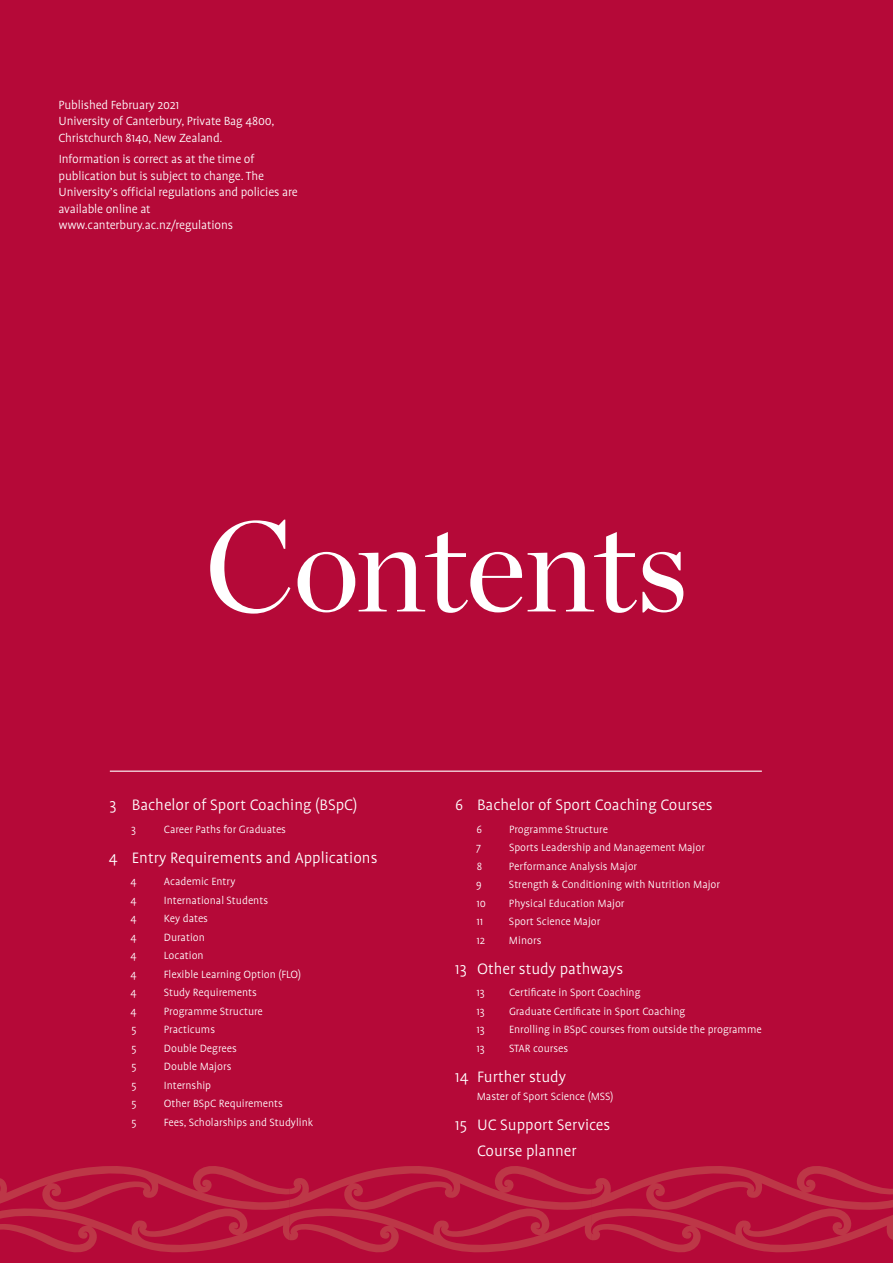
<style>
.page{position:relative;width:893px;height:1263px;background:#b50938}
.page>*{position:absolute;margin:0;border:0;box-sizing:border-box;transform-origin:0 0}
.t1{font:127.5px "Chronicle Display";letter-spacing:-.01em;color:#fff}
.t2{font:300 17.25px/25.8px "Profile Pro";color:#fff}
.t3{font:300 13.5px/16.5px "Profile Pro";letter-spacing:-.01em;color:#fff}
.t4{font:300 12px "Profile Pro";color:#fff}
</style>
<div class="page">
<svg style="left:0;top:1166px;width:893px;height:87px"></svg>
<hr style="left:110px;top:771px;width:652px;height:1px;background:#fff">
<p class="t3" style="left:58px;top:97px;width:218px">Published February 2021<br>University of Canterbury, Private Bag 4800,<br>Christchurch 8140, New Zealand.</p>
<p class="t3" style="left:58px;top:151px;width:241px">Information is correct as at the time of publication but is subject to change. The University’s official regulations and policies are available online at www.canterbury.ac.nz/regulations</p>
<h1 class="t1" style="left:204px;top:469px;width:486px">Contents</h1>
<h2 class="t2" style="left:110px;top:792px;width:249px">3 Bachelor of Sport Coaching (BSpC)</h2>
<p class="t4" style="left:131px;top:822px;width:6px">3</p>
<p class="t4" style="left:164px;top:822px;width:124px">Career Paths for Graduates</p>
<h2 class="t2" style="left:109px;top:845px;width:270px">4 Entry Requirements and Applications</h2>
<p class="t4" style="left:130px;top:875px;width:8px">4</p>
<p class="t4" style="left:164px;top:875px;width:73px">Academic Entry</p>
<p class="t4" style="left:130px;top:894px;width:8px">4</p>
<p class="t4" style="left:164px;top:894px;width:106px">International Students</p>
<p class="t4" style="left:130px;top:912px;width:8px">4</p>
<p class="t4" style="left:164px;top:912px;width:46px">Key dates</p>
<p class="t4" style="left:130px;top:931px;width:8px">4</p>
<p class="t4" style="left:164px;top:931px;width:43px">Duration</p>
<p class="t4" style="left:130px;top:949px;width:8px">4</p>
<p class="t4" style="left:164px;top:949px;width:41px">Location</p>
<p class="t4" style="left:130px;top:968px;width:8px">4</p>
<p class="t4" style="left:164px;top:968px;width:139px">Flexible Learning Option (FLO)</p>
<p class="t4" style="left:130px;top:986px;width:8px">4</p>
<p class="t4" style="left:164px;top:986px;width:95px">Study Requirements</p>
<p class="t4" style="left:130px;top:1005px;width:8px">4</p>
<p class="t4" style="left:164px;top:1005px;width:101px">Programme Structure</p>
<p class="t4" style="left:131px;top:1023px;width:7px">5</p>
<p class="t4" style="left:164px;top:1023px;width:53px">Practicums</p>
<p class="t4" style="left:131px;top:1042px;width:7px">5</p>
<p class="t4" style="left:164px;top:1042px;width:74px">Double Degrees</p>
<p class="t4" style="left:131px;top:1060px;width:7px">5</p>
<p class="t4" style="left:164px;top:1060px;width:69px">Double Majors</p>
<p class="t4" style="left:131px;top:1079px;width:7px">5</p>
<p class="t4" style="left:164px;top:1079px;width:49px">Internship</p>
<p class="t4" style="left:131px;top:1097px;width:7px">5</p>
<p class="t4" style="left:164px;top:1097px;width:121px">Other BSpC Requirements</p>
<p class="t4" style="left:131px;top:1116px;width:7px">5</p>
<p class="t4" style="left:164px;top:1116px;width:151px">Fees, Scholarships and Studylink</p>
<h2 class="t2" style="left:455px;top:792px;width:259px">6 Bachelor of Sport Coaching Courses</h2>
<p class="t4" style="left:476px;top:822px;width:7px">6</p>
<p class="t4" style="left:509px;top:822px;width:101px">Programme Structure</p>
<p class="t4" style="left:476px;top:841px;width:6px">7</p>
<p class="t4" style="left:509px;top:841px;width:197px">Sports Leadership and Management Major</p>
<p class="t4" style="left:477px;top:859px;width:7px">8</p>
<p class="t4" style="left:509px;top:859px;width:130px">Performance Analysis Major</p>
<p class="t4" style="left:476px;top:878px;width:7px">9</p>
<p class="t4" style="left:509px;top:878px;width:213px">Strength &amp; Conditioning with Nutrition Major</p>
<p class="t4" style="left:477px;top:896px;width:11px">10</p>
<p class="t4" style="left:509px;top:896px;width:117px">Physical Education Major</p>
<p class="t4" style="left:477px;top:915px;width:8px">11</p>
<p class="t4" style="left:509px;top:915px;width:93px">Sport Science Major</p>
<p class="t4" style="left:477px;top:933px;width:10px">12</p>
<p class="t4" style="left:509px;top:933px;width:34px">Minors</p>
<h2 class="t2" style="left:455px;top:956px;width:170px">13 Other study pathways</h2>
<p class="t4" style="left:477px;top:986px;width:10px">13</p>
<p class="t4" style="left:509px;top:986px;width:133px">Certificate in Sport Coaching</p>
<p class="t4" style="left:477px;top:1005px;width:10px">13</p>
<p class="t4" style="left:509px;top:1005px;width:178px">Graduate Certificate in Sport Coaching</p>
<p class="t4" style="left:477px;top:1023px;width:10px">13</p>
<p class="t4" style="left:509px;top:1023px;width:254px">Enrolling in BSpC courses from outside the programme</p>
<p class="t4" style="left:477px;top:1042px;width:10px">13</p>
<p class="t4" style="left:509px;top:1042px;width:61px">STAR courses</p>
<h2 class="t2" style="left:455px;top:1064px;width:113px">14 Further study</h2>
<p class="t4" style="left:477px;top:1090px;width:138px">Master of Sport Science (MSS)</p>
<h2 class="t2" style="left:477px;top:1113px;width:135px;text-indent:-22px">15 UC Support Services<br>Course planner</h2>
</div>
